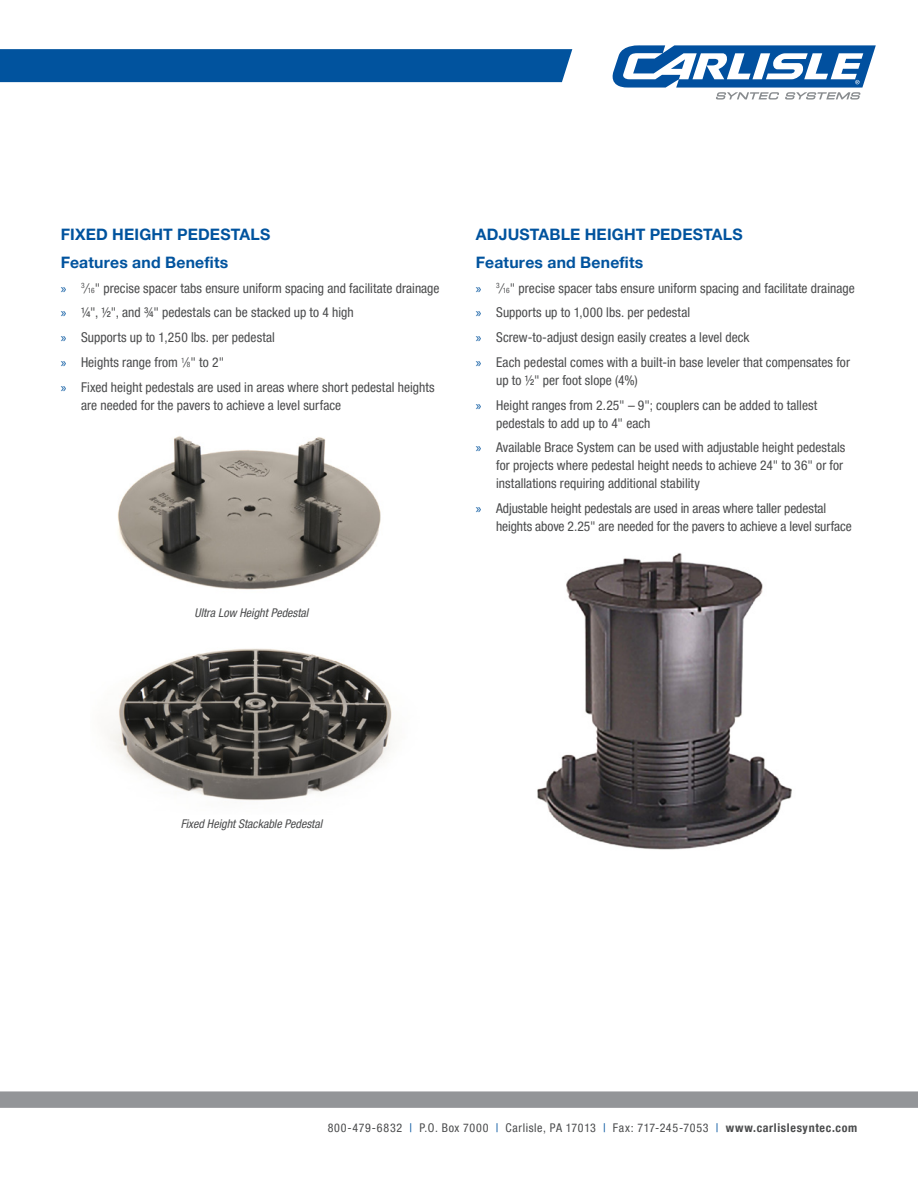
<style>
.page{position:relative;width:918px;height:1188px;background:#fff}
.page>*{position:absolute;margin:0;border:0;box-sizing:border-box;transform-origin:0 0}
.t1{font:700 15.75px "Helvetica Neue LT Pro";letter-spacing:.015em;color:#01539e}
.t2{font:condensed 13.5px/18px "Helvetica Neue LT Pro";letter-spacing:.005em;color:#4b4c4d}
.t3{font:condensed 12px "Helvetica Neue LT Pro";letter-spacing:.05em;color:#4b4c4d}
.t4{font:italic condensed 12px "Helvetica Neue LT Pro";color:#4b4c4d}
.s1{font-family:"Myriad Pro";font-stretch:normal;color:#01539e}
.s2{font-size:7.35px}
.s3{color:#01539e}
.s4{font-weight:700}
</style>
<div class="page">
<img style="left:537px;top:553px;width:255px;height:297px">
<div style="left:0;top:1091px;width:918px;height:17px;background:#939598"></div>
<div style="left:0;top:49px;width:572px;height:33px;background:#01539e"></div>
<svg style="left:613px;top:45px;width:263px;height:55px"></svg>
<img style="left:118px;top:436px;width:263px;height:154px">
<img style="left:110px;top:648px;width:282px;height:153px">
<p class="t1" style="left:61px;top:225px;width:211px">FIXED HEIGHT PEDESTALS</p>
<p class="t1" style="left:61px;top:253px;width:169px">Features and Benefits</p>
<p class="t2" style="left:61px;top:279px;width:380px"><span class="s1">»</span> <sup>3</sup> ⁄<span class="s2">16</span>" precise spacer tabs ensure uniform spacing and facilitate drainage</p>
<p class="t2" style="left:61px;top:304px;width:295px"><span class="s1">»</span> ¼", ½", and ¾" pedestals can be stacked up to 4 high</p>
<p class="t2" style="left:61px;top:328px;width:216px"><span class="s1">»</span> Supports up to 1,250 lbs. per pedestal</p>
<p class="t2" style="left:61px;top:353px;width:165px"><span class="s1">»</span> Heights range from <sup>1</sup>⁄<span class="s2">8</span>" to 2"</p>
<p class="t2" style="left:81px;top:378px;width:355px;text-indent:-20px"><span class="s1">»</span> Fixed height pedestals are used in areas where short pedestal heights are needed for the pavers to achieve a level surface</p>
<p class="t4" style="left:195px;top:605px;width:115px">Ultra Low Height Pedestal</p>
<p class="t1" style="left:476px;top:225px;width:268px">ADJUSTABLE HEIGHT PEDESTALS</p>
<p class="t1" style="left:476px;top:253px;width:169px">Features and Benefits</p>
<p class="t2" style="left:476px;top:279px;width:380px"><span class="s1">»</span> <sup>3</sup> ⁄<span class="s2">16</span>" precise spacer tabs ensure uniform spacing and facilitate drainage</p>
<p class="t2" style="left:476px;top:304px;width:216px"><span class="s1">»</span> Supports up to 1,000 lbs. per pedestal</p>
<p class="t2" style="left:476px;top:328px;width:275px"><span class="s1">»</span> Screw-to-adjust design easily creates a level deck</p>
<p class="t2" style="left:496px;top:353px;width:355px;text-indent:-20px"><span class="s1">»</span> Each pedestal comes with a built-in base leveler that compensates for up to 1/2" per foot slope (4%)</p>
<p class="t2" style="left:496px;top:396px;width:323px;text-indent:-20px"><span class="s1">»</span> Height ranges from 2.25" – 9"; couplers can be added to tallest pedestals to add up to 4" each</p>
<p class="t2" style="left:496px;top:439px;width:351px;text-indent:-20px"><span class="s1">»</span> Available Brace System can be used with adjustable height pedestals for projects where pedestal height needs to achieve 24" to 36" or for installations requiring additional stability</p>
<p class="t2" style="left:496px;top:499px;width:357px;text-indent:-20px"><span class="s1">»</span> Adjustable height pedestals are used in areas where taller pedestal heights above 2.25" are needed for the pavers to achieve a level surface</p>
<p class="t4" style="left:181px;top:817px;width:143px">Fixed Height Stackable Pedestal</p>
<p class="t3" style="left:328px;top:1121px;width:531px">800-479-6832 <span class="s3">|</span> P.O. Box 7000 <span class="s3">|</span> Carlisle, PA 17013 <span class="s3">|</span> Fax: 717-245-7053 <span class="s3">|</span> <span class="s4">www.carlislesyntec.com</span></p>
</div>
